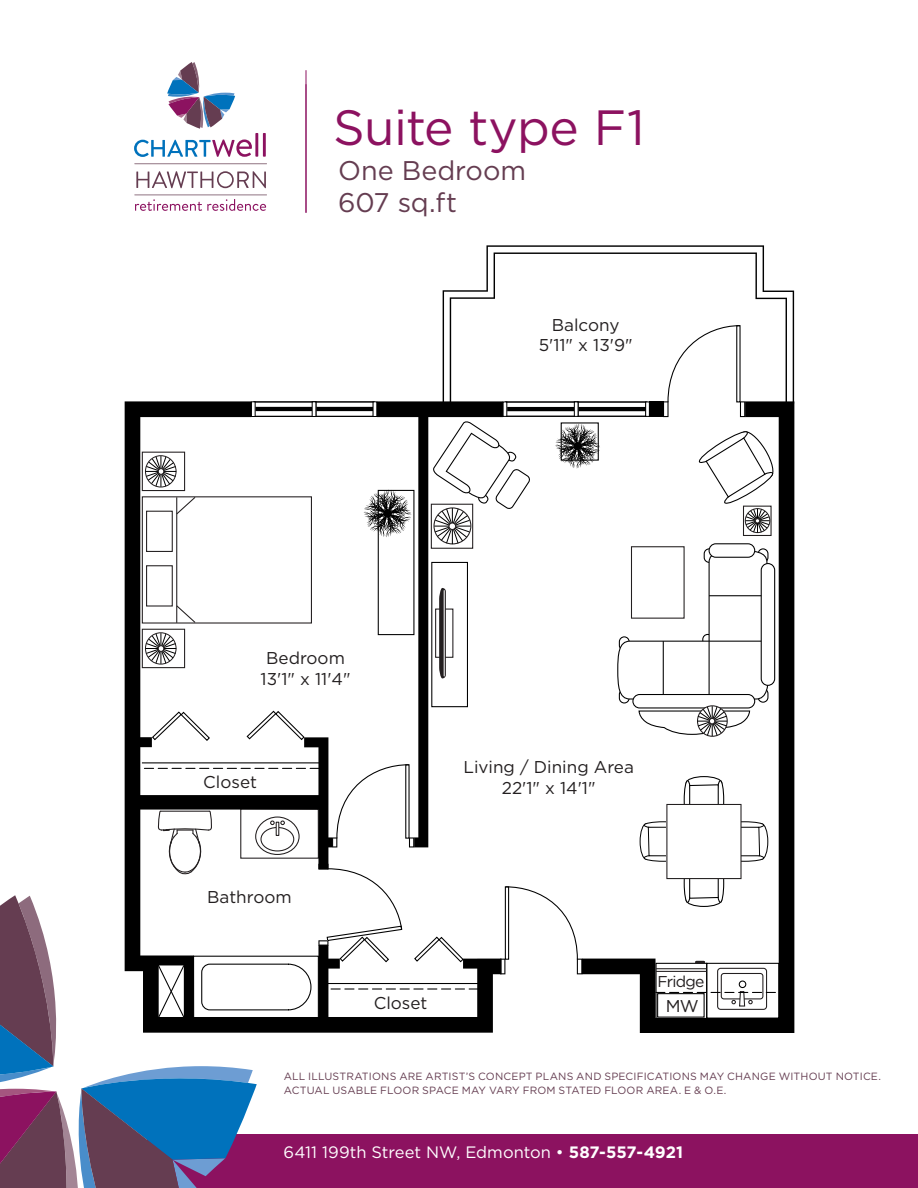
<style>
.page{position:relative;width:918px;height:1188px;background:#fff}
.page>*{position:absolute;margin:0;border:0;box-sizing:border-box;transform-origin:0 0}
.t1{font:49.5px "Gotham HTF";letter-spacing:-.01em;color:#8c1260}
.t2{font:27px "Gotham HTF";color:#653d51}
.t3{font:17.1px/20.5px "Gotham HTF";color:#231f20;text-align:center}
.t4{font:16.5px "Gotham HTF";color:#fff}
.t5{font:15.6px "Gotham HTF";letter-spacing:-.05em;color:#231f20}
.t6{font:10.5px/13.5px "Gotham HTF";letter-spacing:.015em;color:#653d51}
.s1{font-weight:700}
</style>
<div class="page">
<hr style="left:306px;top:70px;width:1px;height:143px;background:#8c1260">
<div style="left:147px;top:1134px;width:771px;height:54px;background:#8c1260"></div>
<svg style="left:134px;top:140px;width:118px;height:17px"></svg>
<hr style="left:255px;top:133px;width:3px;height:24px;background:#8c1260">
<hr style="left:263px;top:133px;width:3px;height:24px;background:#8c1260">
<svg style="left:167px;top:62px;width:68px;height:67px"></svg>
<svg style="left:136px;top:171px;width:130px;height:17px"></svg>
<svg style="left:134px;top:163px;width:133px;height:1px"></svg>
<svg style="left:134px;top:195px;width:133px;height:16px"></svg>
<div style="left:576px;top:402px;width:71px;height:15px;border:1px solid #000"></div>
<hr style="left:578px;top:407px;width:68px;height:4px;background:#000">
<svg style="left:508px;top:406px;width:65px;height:6px"></svg>
<div style="left:505px;top:402px;width:71px;height:15px;border:1px solid #000"></div>
<hr style="left:507px;top:407px;width:67px;height:4px;background:#000">
<hr style="left:574px;top:402px;width:4px;height:14px;background:#fff">
<div style="left:574px;top:401px;width:5px;height:16px;border:1px solid #000"></div>
<svg style="left:502px;top:886px;width:80px;height:88px"></svg>
<svg style="left:503px;top:447px;width:27px;height:62px"></svg>
<svg style="left:555px;top:424px;width:27px;height:45px"></svg>
<div style="left:561px;top:422px;width:38px;height:39px;border:1px solid #010101"></div>
<svg style="left:582px;top:404px;width:212px;height:628px"></svg>
<svg style="left:443px;top:245px;width:351px;height:159px"></svg>
<div style="left:739px;top:981px;width:7px;height:7px;border:1px solid #000;border-radius:50%"></div>
<div style="left:686px;top:777px;width:36px;height:12px;background:#fff;border-radius:50%"></div>
<div style="left:686px;top:776px;width:36px;height:14px;border:1px solid #010101;border-radius:50%"></div>
<div style="left:717px;top:781px;width:7px;height:38px;background:#fff;border-radius:50%"></div>
<div style="left:716px;top:780px;width:8px;height:40px;border:1px solid #010101;border-radius:50%"></div>
<div style="left:684px;top:781px;width:7px;height:38px;background:#fff;border-radius:50%"></div>
<div style="left:684px;top:780px;width:8px;height:40px;border:1px solid #010101;border-radius:50%"></div>
<svg style="left:689px;top:784px;width:30px;height:20px"></svg>
<div style="left:686px;top:894px;width:36px;height:12px;background:#fff;border-radius:50%"></div>
<div style="left:686px;top:893px;width:36px;height:14px;border:1px solid #010101;border-radius:50%"></div>
<div style="left:684px;top:864px;width:7px;height:38px;background:#fff;border-radius:50%"></div>
<div style="left:684px;top:863px;width:8px;height:40px;border:1px solid #010101;border-radius:50%"></div>
<div style="left:717px;top:864px;width:7px;height:38px;background:#fff;border-radius:50%"></div>
<div style="left:716px;top:863px;width:8px;height:40px;border:1px solid #010101;border-radius:50%"></div>
<svg style="left:689px;top:879px;width:30px;height:20px"></svg>
<div style="left:640px;top:824px;width:13px;height:35px;background:#fff;border-radius:50%"></div>
<div style="left:640px;top:823px;width:13px;height:37px;border:1px solid #010101;border-radius:50%"></div>
<div style="left:644px;top:822px;width:39px;height:7px;background:#fff;border-radius:50%"></div>
<div style="left:644px;top:821px;width:39px;height:8px;border:1px solid #010101;border-radius:50%"></div>
<div style="left:644px;top:855px;width:39px;height:6px;background:#fff;border-radius:50%"></div>
<div style="left:644px;top:854px;width:39px;height:8px;border:1px solid #010101;border-radius:50%"></div>
<svg style="left:647px;top:826px;width:19px;height:31px"></svg>
<div style="left:755px;top:824px;width:13px;height:35px;background:#fff;border-radius:50%"></div>
<div style="left:755px;top:823px;width:13px;height:37px;border:1px solid #010101;border-radius:50%"></div>
<div style="left:725px;top:855px;width:39px;height:6px;background:#fff;border-radius:50%"></div>
<div style="left:725px;top:854px;width:39px;height:8px;border:1px solid #010101;border-radius:50%"></div>
<div style="left:725px;top:822px;width:39px;height:7px;background:#fff;border-radius:50%"></div>
<div style="left:725px;top:821px;width:39px;height:8px;border:1px solid #010101;border-radius:50%"></div>
<svg style="left:742px;top:826px;width:19px;height:31px"></svg>
<div style="left:667px;top:804px;width:74px;height:75px;background:#fff"></div>
<div style="left:666px;top:804px;width:76px;height:75px;border:1px solid #231f20"></div>
<svg style="left:0;top:895px;width:312px;height:293px"></svg>
<svg style="left:125px;top:401px;width:377px;height:631px"></svg>
<div style="left:657px;top:993px;width:48px;height:25px;border:1px solid #000"></div>
<h1 class="t1" style="left:333px;top:100px;width:313px">Suite type F1</h1>
<p class="t2" style="left:338px;top:156px;width:190px">One Bedroom</p>
<p class="t2" style="left:338px;top:187px;width:120px">607 sq.ft</p>
<p class="t3" style="left:539px;top:314px;width:95px">Balcony<br>5'11" x 13'9"</p>
<p class="t3" style="left:261px;top:648px;width:91px">Bedroom<br>13'1" x 11'4"</p>
<p class="t3" style="left:203px;top:771px;width:55px">Closet</p>
<p class="t3" style="left:463px;top:757px;width:172px">Living / Dining Area<br>22'1" x 14'1"</p>
<p class="t3" style="left:207px;top:887px;width:86px">Bathroom</p>
<p class="t5" style="left:657px;top:973px;width:48px">Fridge</p>
<p class="t3" style="left:374px;top:993px;width:55px">Closet</p>
<p class="t3" style="left:666px;top:996px;width:34px">MW</p>
<p class="t6" style="left:284px;top:1069px;width:599px">ALL ILLUSTRATIONS ARE ARTIST’S CONCEPT PLANS AND SPECIFICATIONS MAY CHANGE WITHOUT NOTICE.<br>ACTUAL USABLE FLOOR SPACE MAY VARY FROM STATED FLOOR AREA. E &amp; O.E.</p>
<h3 class="t4" style="left:284px;top:1143px;width:401px">6411 199th Street NW, Edmonton • <span class="s1">587-557-4921</span></h3>
</div>
